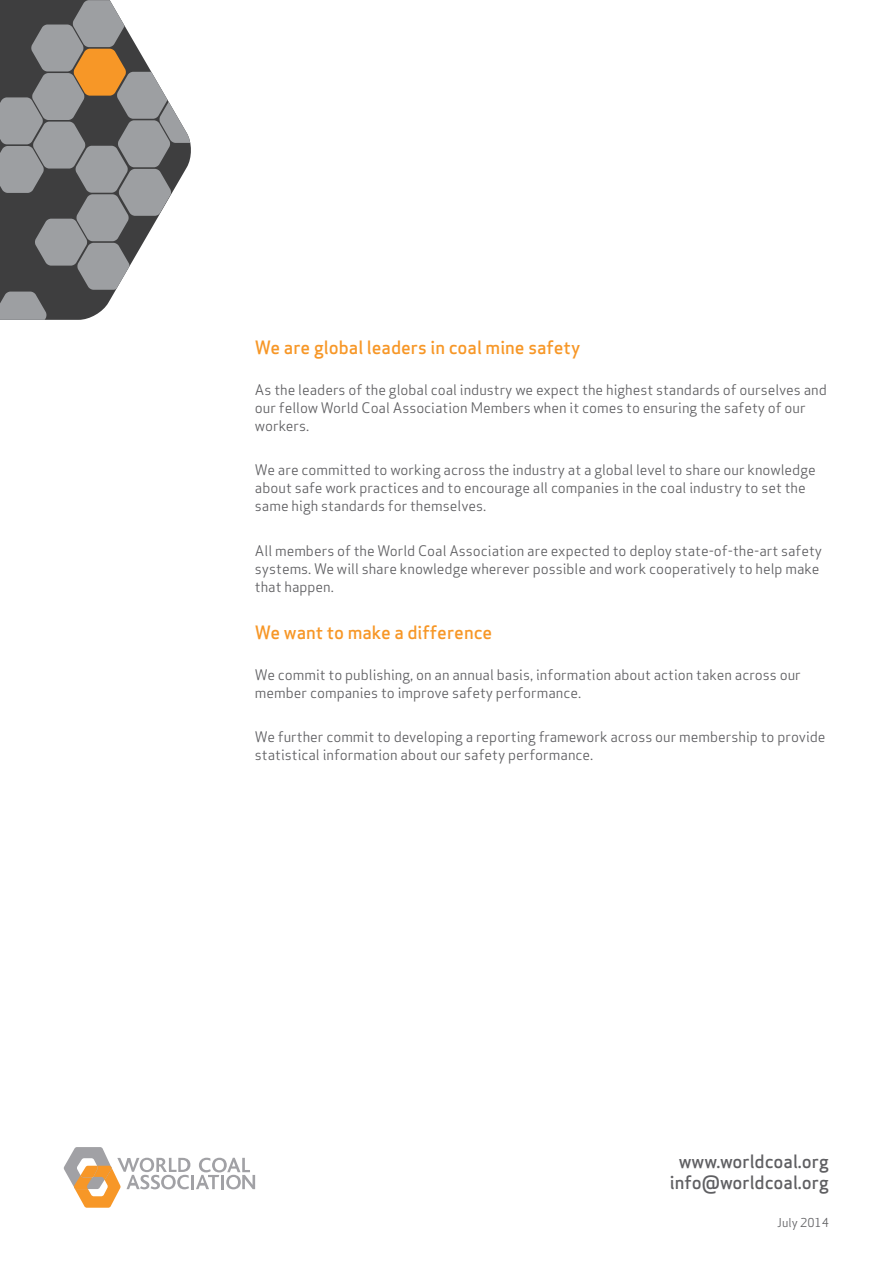
<style>
.page{position:relative;width:893px;height:1263px;background:#fff}
.page>*{position:absolute;margin:0;border:0;box-sizing:border-box;transform-origin:0 0}
.t1{font:18px "Apex Sans Medium T";color:#f79727}
.t2{font:18px/21px "Apex Sans Medium T";color:#5f5f62;text-align:center}
.t3{font:14.25px/18px "Apex Sans Book T";color:#5f5f62}
.t4{font:12px "Apex Sans Book T";color:#5f5f62}
</style>
<div class="page">
<svg style="left:64px;top:1147px;width:191px;height:61px"></svg>
<svg style="left:0;top:0;width:191px;height:320px"></svg>
<p class="t1" style="left:255px;top:336px;width:327px">We are global leaders in coal mine safety</p>
<p class="t3" style="left:255px;top:380px;width:573px">As the leaders of the global coal industry we expect the highest standards of ourselves and our fellow World Coal Association Members when it comes to ensuring the safety of our workers.</p>
<p class="t3" style="left:255px;top:461px;width:562px">We are committed to working across the industry at a global level to share our knowledge about safe work practices and to encourage all companies in the coal industry to set the same high standards for themselves.</p>
<p class="t3" style="left:255px;top:541px;width:569px">All members of the World Coal Association are expected to deploy state-of-the-art safety systems. We will share knowledge wherever possible and work cooperatively to help make that happen.</p>
<p class="t1" style="left:255px;top:621px;width:239px">We want to make a difference</p>
<p class="t3" style="left:255px;top:665px;width:547px">We commit to publishing, on an annual basis, information about action taken across our member companies to improve safety performance.</p>
<p class="t3" style="left:255px;top:728px;width:572px">We further commit to developing a reporting framework across our membership to provide statistical information about our safety performance.</p>
<p class="t2" style="left:670px;top:1151px;width:161px">www.worldcoal.org info@worldcoal.org</p>
<p class="t4" style="left:777px;top:1215px;width:53px">July 2014</p>
</div>
